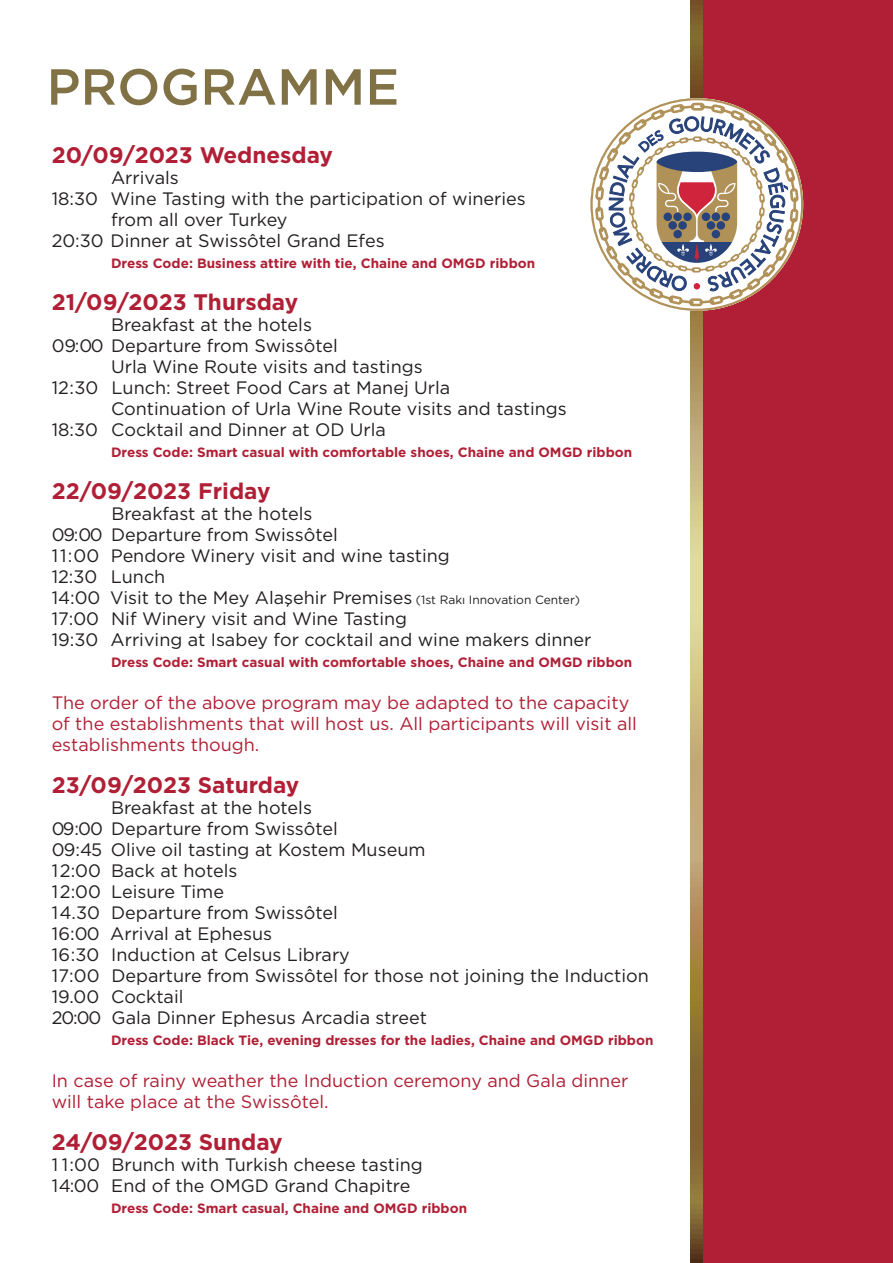
<style>
.page{position:relative;width:893px;height:1263px;background:#fff}
.page>*{position:absolute;margin:0;border:0;box-sizing:border-box;transform-origin:0 0}
.t1{font:700 22.5px "Gotham";color:#b01f35}
.t2{font:18px/21px "Gotham";color:#231f20}
.t3{font:18px/21px "Gotham";color:#b01f35}
.t4{font:700 13.5px "Gotham";color:#b01f35}
.s1{font-size:12px}
</style>
<div class="page">
<div style="left:699px;top:0;width:194px;height:1263px;background:#b01f35"></div>
<svg style="left:690px;top:0;width:12px;height:1263px;background:#ab945a"></svg>
<svg style="left:51px;top:69px;width:28px;height:36px"></svg>
<svg style="left:85px;top:69px;width:72px;height:36px"></svg>
<svg style="left:163px;top:69px;width:34px;height:36px"></svg>
<svg style="left:205px;top:69px;width:71px;height:36px"></svg>
<svg style="left:282px;top:69px;width:35px;height:36px"></svg>
<svg style="left:326px;top:69px;width:35px;height:36px"></svg>
<svg style="left:370px;top:69px;width:26px;height:36px"></svg>
<svg style="left:591px;top:98px;width:212px;height:213px"></svg>
<svg style="left:595px;top:103px;width:204px;height:203px"></svg>
<p class="t1" style="left:52px;top:140px;width:283px">20/09/2023 Wednesday</p>
<p class="t2" style="left:111px;top:166px;width:69px">Arrivals</p>
<p class="t2" style="left:52px;top:187px;width:476px">18:30 Wine Tasting with the participation of wineries</p>
<p class="t2" style="left:111px;top:208px;width:178px">from all over Turkey</p>
<p class="t2" style="left:52px;top:229px;width:334px">20:30 Dinner at Swissôtel Grand Efes</p>
<p class="t4" style="left:111px;top:254px;width:426px">Dress Code: Business attire with tie, Chaine and OMGD ribbon</p>
<p class="t1" style="left:52px;top:287px;width:248px">21/09/2023 Thursday</p>
<p class="t2" style="left:111px;top:313px;width:202px">Breakfast at the hotels</p>
<p class="t2" style="left:52px;top:334px;width:288px">09:00 Departure from Swissôtel</p>
<p class="t2" style="left:111px;top:355px;width:313px">Urla Wine Route visits and tastings</p>
<p class="t2" style="left:52px;top:376px;width:400px">12:30 Lunch: Street Food Cars at Manej Urla</p>
<p class="t2" style="left:111px;top:397px;width:457px">Continuation of Urla Wine Route visits and tastings</p>
<p class="t2" style="left:52px;top:418px;width:336px">18:30 Cocktail and Dinner at OD Urla</p>
<p class="t4" style="left:111px;top:443px;width:523px">Dress Code: Smart casual with comfortable shoes, Chaine and OMGD ribbon</p>
<p class="t1" style="left:52px;top:476px;width:220px">22/09/2023 Friday</p>
<p class="t2" style="left:52px;top:502px;width:541px;text-indent:60px">Breakfast at the hotels<br>09:00 Departure from Swissôtel<br>11:00 Pendore Winery visit and wine tasting<br>12:30 Lunch<br>14:00 Visit to the Mey Alaşehir Premises <span class="s1">(1st Rakı Innovation Center)<br></span>17:00 Nif Winery visit and Wine Tasting<br>19:30 Arriving at Isabey for cocktail and wine makers dinner</p>
<p class="t4" style="left:111px;top:653px;width:523px">Dress Code: Smart casual with comfortable shoes, Chaine and OMGD ribbon</p>
<p class="t3" style="left:52px;top:691px;width:587px">The order of the above program may be adapted to the capacity of the establishments that will host us. All participants will visit all establishments though.</p>
<p class="t1" style="left:52px;top:770px;width:249px">23/09/2023 Saturday</p>
<p class="t2" style="left:52px;top:796px;width:599px;text-indent:59px">Breakfast at the hotels<br>09:00 Departure from Swissôtel<br>09:45 Olive oil tasting at Kostem Museum<br>12:00 Back at hotels<br>12:00 Leisure Time<br>14.30 Departure from Swissôtel<br>16:00 Arrival at Ephesus<br>16:30 Induction at Celsus Library<br>17:00 Departure from Swissôtel for those not joining the Induction<br>19.00 Cocktail<br>20:00 Gala Dinner Ephesus Arcadia street</p>
<p class="t4" style="left:111px;top:1031px;width:544px">Dress Code: Black Tie, evening dresses for the ladies, Chaine and OMGD ribbon</p>
<p class="t3" style="left:52px;top:1069px;width:578px">In case of rainy weather the Induction ceremony and Gala dinner will take place at the Swissôtel.</p>
<p class="t1" style="left:52px;top:1127px;width:233px">24/09/2023 Sunday</p>
<p class="t2" style="left:52px;top:1153px;width:373px">1 1:00 Brunch with Turkish cheese tasting<br>14:00 End of the OMGD Grand Chapitre</p>
<p class="t4" style="left:111px;top:1199px;width:358px">Dress Code: Smart casual, Chaine and OMGD ribbon</p>
</div>
